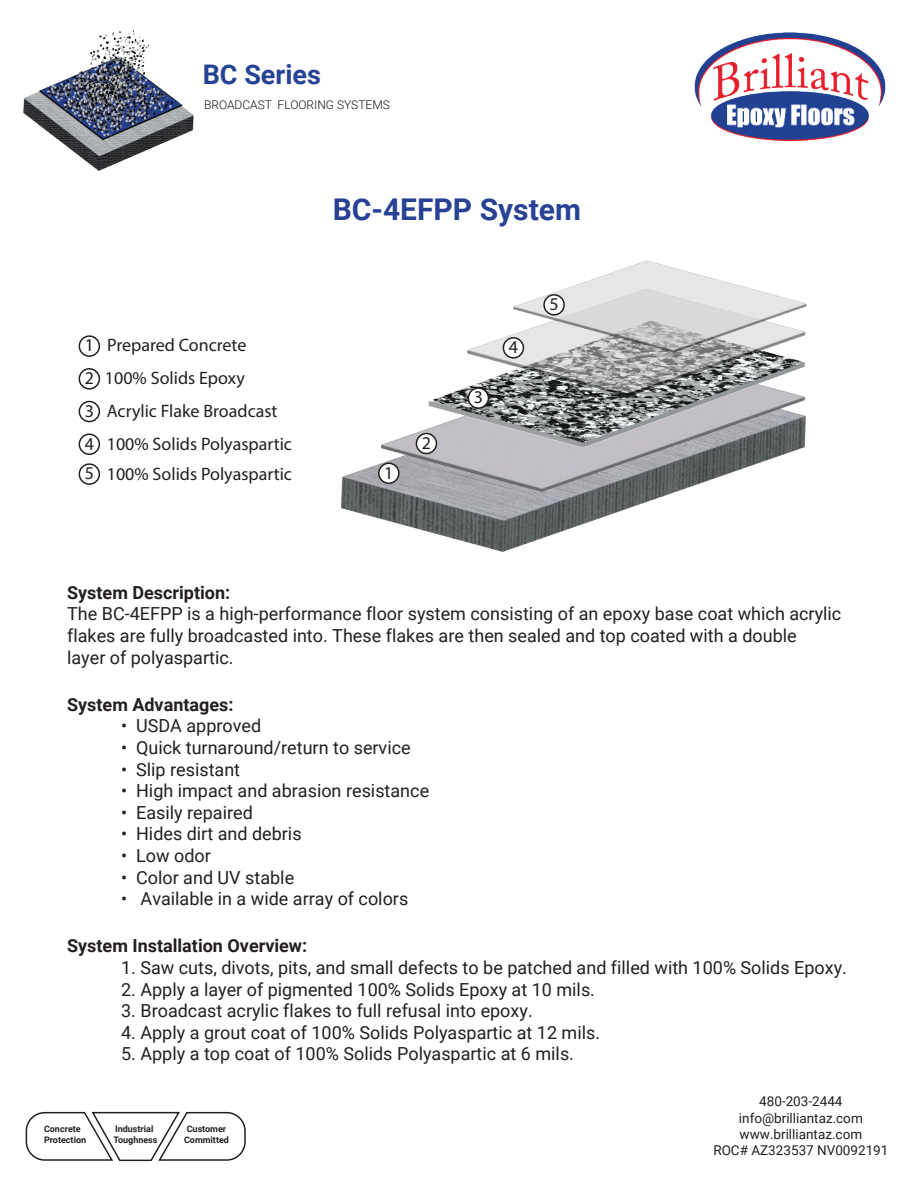
<style>
.page{position:relative;width:918px;height:1188px;background:#fff}
.page>*{position:absolute;margin:0;border:0;box-sizing:border-box;transform-origin:0 0}
.t1{font:700 30px "Roboto";color:#274195}
.t2{font:700 27px "Roboto";color:#264295}
.t3{font:18px/21.6px "Roboto";color:#241f1f}
.t4{font:18px/32.7px "Myriad Pro";color:#241f1f}
.t5{font:700 18px "Roboto";color:#241f1f}
.t6{font:13.5px/16.2px "Roboto";color:#241f1f;text-align:center}
.t7{font:300 12px "Roboto";color:#121314}
.t8{font:700 9px/10.8px "Roboto";color:#241f1f}
</style>
<div class="page">
<img style="left:342px;top:416px;width:464px;height:136px">
<svg style="left:379px;top:463px;width:20px;height:20px"></svg>
<div style="left:378px;top:463px;width:22px;height:21px;border:2px solid #241f1f;border-radius:50%"></div>
<div style="left:79px;top:335px;width:21px;height:22px;border:2px solid #241f1f;border-radius:50%"></div>
<div style="left:79px;top:368px;width:21px;height:22px;border:2px solid #241f1f;border-radius:50%"></div>
<div style="left:79px;top:401px;width:21px;height:21px;border:2px solid #241f1f;border-radius:50%"></div>
<div style="left:79px;top:433px;width:21px;height:22px;border:2px solid #241f1f;border-radius:50%"></div>
<div style="left:79px;top:463px;width:21px;height:22px;border:2px solid #241f1f;border-radius:50%"></div>
<img style="left:382px;top:396px;width:423px;height:95px">
<div style="left:416px;top:434px;width:20px;height:20px;background:#fff;border-radius:50%"></div>
<div style="left:416px;top:433px;width:21px;height:21px;border:2px solid #241f1f;border-radius:50%"></div>
<svg style="left:25px;top:1111px;width:221px;height:51px"></svg>
<img style="left:23px;top:31px;width:171px;height:139px">
<img style="left:694px;top:32px;width:192px;height:109px">
<img style="left:428px;top:387px;width:376px;height:103px">
<div style="left:468px;top:388px;width:20px;height:20px;background:#fff;border-radius:50%"></div>
<div style="left:468px;top:387px;width:21px;height:22px;border:2px solid #241f1f;border-radius:50%"></div>
<img style="left:467px;top:334px;width:338px;height:62px">
<div style="left:503px;top:338px;width:20px;height:20px;background:#fff;border-radius:50%"></div>
<div style="left:503px;top:337px;width:21px;height:22px;border:2px solid #241f1f;border-radius:50%"></div>
<img style="left:513px;top:260px;width:294px;height:92px">
<div style="left:544px;top:295px;width:20px;height:20px;background:#fff;border-radius:50%"></div>
<div style="left:543px;top:294px;width:22px;height:22px;border:2px solid #241f1f;border-radius:50%"></div>
<h2 class="t2" style="left:203px;top:56px;width:120px">BC Series</h2>
<p class="t7" style="left:204px;top:97px;width:187px">BROADCAST FLOORING SYSTEMS</p>
<h1 class="t1" style="left:333px;top:188px;width:250px">BC-4EFPP System</h1>
<p class="t4" style="left:85px;top:329px;width:11px;text-align:justify">1<br>2<br>3<br>4</p>
<p class="t4" style="left:85px;top:457px;width:11px">5</p>
<p class="t4" style="left:105px;top:329px;width:143px">Prepared Concrete<br>100% Solids Epoxy</p>
<p class="t4" style="left:107px;top:394px;width:172px">Acrylic Flake Broadcast</p>
<p class="t4" style="left:107px;top:428px;width:187px;line-height:30px">100% Solids Polyaspartic<br>100% Solids Polyaspartic</p>
<p class="t4" style="left:384px;top:456px;width:11px">1</p>
<p class="t4" style="left:422px;top:426px;width:11px">2</p>
<p class="t4" style="left:474px;top:381px;width:11px">3</p>
<p class="t4" style="left:509px;top:330px;width:11px">4</p>
<p class="t4" style="left:549px;top:287px;width:11px">5</p>
<p class="t5" style="left:67px;top:580px;width:165px">System Description:</p>
<p class="t3" style="left:67px;top:602px;width:776px">The BC-4EFPP is a high-performance floor system consisting of an epoxy base coat which acrylic flakes are fully broadcasted into. These flakes are then sealed and top coated with a double<br>layer of polyaspartic.</p>
<p class="t5" style="left:67px;top:692px;width:168px">System Advantages:</p>
<p class="t3" style="left:121px;top:715px;width:142px">• USDA approved</p>
<p class="t3" style="left:121px;top:736px;width:291px">• Quick turnaround/return to service</p>
<p class="t3" style="left:121px;top:758px;width:121px">• Slip resistant</p>
<p class="t3" style="left:121px;top:779px;width:310px">• High impact and abrasion resistance</p>
<p class="t3" style="left:121px;top:801px;width:133px">• Easily repaired</p>
<p class="t3" style="left:121px;top:823px;width:182px">• Hides dirt and debris</p>
<p class="t3" style="left:121px;top:844px;width:91px">• Low odor</p>
<p class="t3" style="left:121px;top:866px;width:175px">• Color and UV stable</p>
<p class="t3" style="left:121px;top:887px;width:289px">• Available in a wide array of colors</p>
<p class="t5" style="left:67px;top:933px;width:242px">System Installation Overview:</p>
<p class="t3" style="left:121px;top:956px;width:727px">1. Saw cuts, divots, pits, and small defects to be patched and filled with 100% Solids Epoxy.</p>
<p class="t3" style="left:121px;top:978px;width:475px">2. Apply a layer of pigmented 100% Solids Epoxy at 10 mils.</p>
<p class="t3" style="left:121px;top:999px;width:413px">3. Broadcast acrylic flakes to full refusal into epoxy.</p>
<p class="t3" style="left:121px;top:1021px;width:480px">4. Apply a grout coat of 100% Solids Polyaspartic at 12 mils.</p>
<p class="t3" style="left:121px;top:1043px;width:454px">5. Apply a top coat of 100% Solids Polyaspartic at 6 mils.</p>
<p class="t8" style="left:44px;top:1123px;width:44px">Concrete<br>Protection</p>
<p class="t8" style="left:113px;top:1123px;width:46px">Industrial<br>Toughness</p>
<p class="t8" style="left:184px;top:1123px;width:46px;text-align:center">Customer<br>Committed</p>
<p class="t6" style="left:713px;top:1093px;width:177px">480-203-2444 info@brilliantaz.com www.brilliantaz.com<br>ROC# AZ323537 NV0092191</p>
</div>
